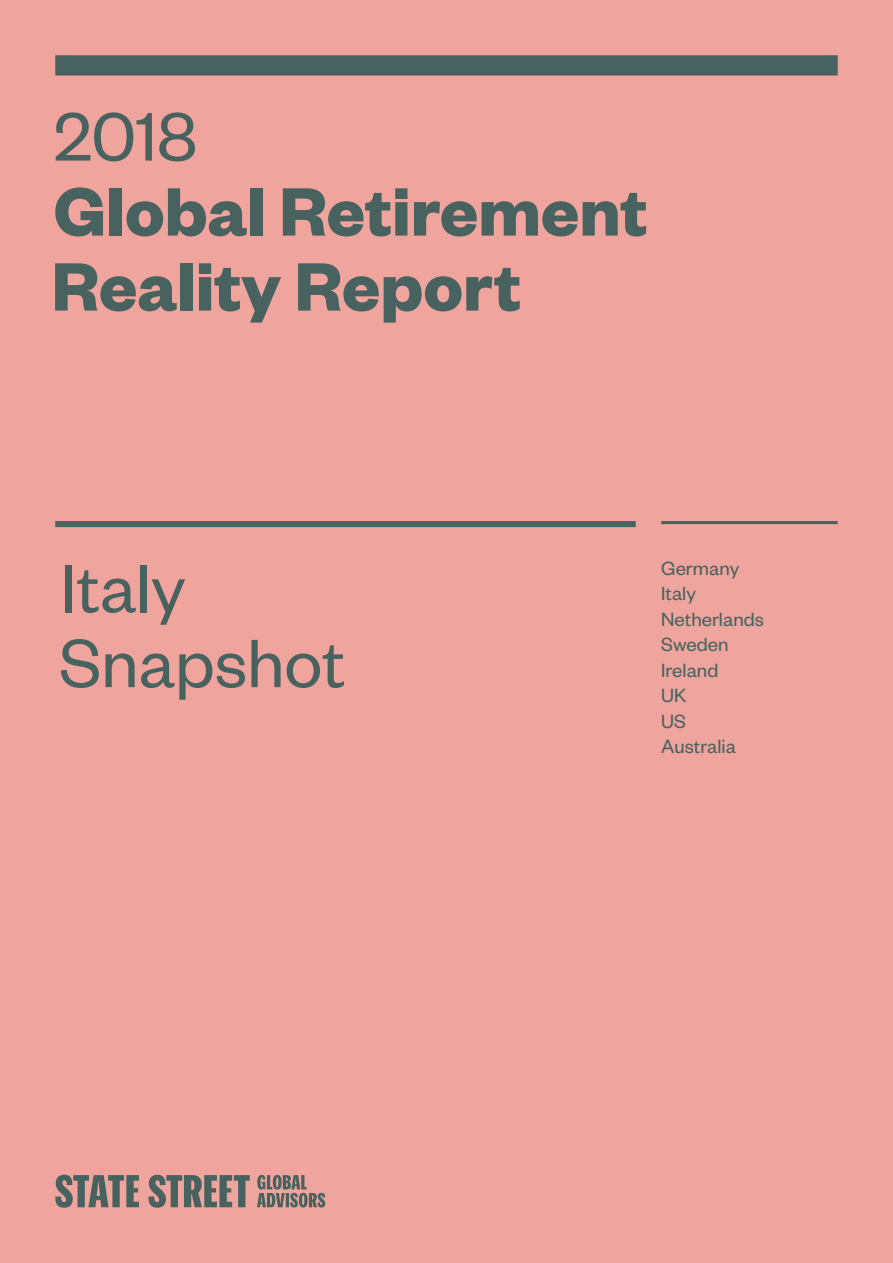
<style>
.page{position:relative;width:893px;height:1263px;background:#efa49d}
.page>*{position:absolute;margin:0;border:0;box-sizing:border-box;transform-origin:0 0}
.t1{font:700 75px/75px "Founders Grotesk";color:#48625f}
.t2{font:75px/75px "Founders Grotesk";color:#48625f}
.t3{font:21px/25.5px "Founders Grotesk";color:#48625f}
</style>
<div class="page">
<svg style="left:257px;top:1175px;width:68px;height:32px"></svg>
<svg style="left:55px;top:1175px;width:195px;height:33px"></svg>
<div style="left:55px;top:55px;width:783px;height:21px;background:#48625f"></div>
<div style="left:55px;top:521px;width:581px;height:6px;background:#48625f"></div>
<hr style="left:661px;top:521px;width:177px;height:3px;background:#48625f">
<h1 class="t2" style="left:54px;top:95px;width:145px">2018</h1>
<h1 class="t1" style="left:52px;top:170px;width:597px">Global Retirement<br>Reality Report</h1>
<h1 class="t2" style="left:59px;top:547px;width:287px">Italy<br>Snapshot</h1>
<p class="t3" style="left:661px;top:554px;width:104px">Germany<br>Italy<br>Netherlands<br>Sweden<br>Ireland<br>UK<br>US<br>Australia</p>
</div>
